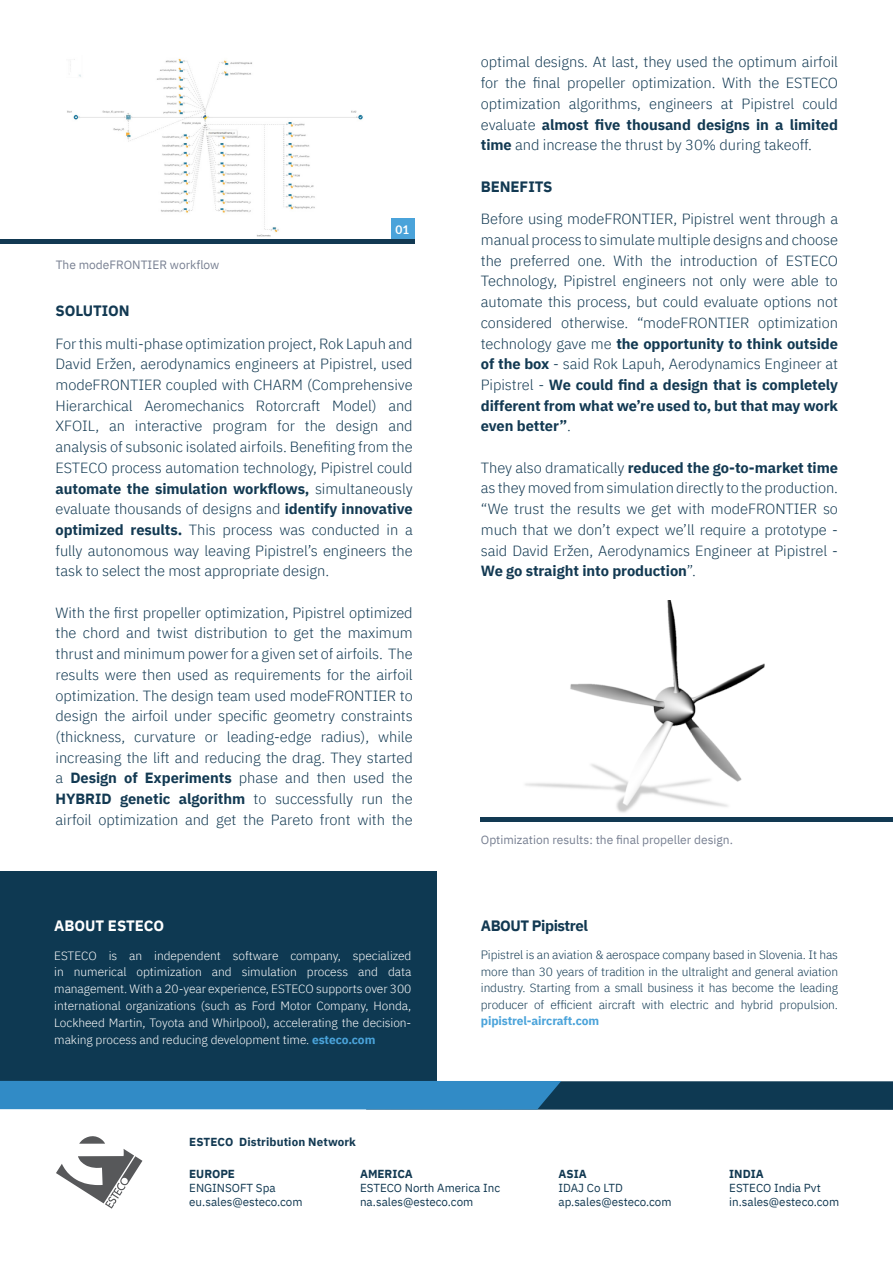
<style>
.page{position:relative;width:893px;height:1263px;background:#fff}
.page>*{position:absolute;margin:0;border:0;box-sizing:border-box;transform-origin:0 0}
.t1{font:700 15px "IBM Plex Sans";letter-spacing:-.005em;color:#123952}
.t2{font:700 15px "IBM Plex Sans";letter-spacing:-.025em;color:#123952}
.t3{font:700 15px "IBM Plex Sans";color:#fff}
.t4{font:300 14.7px/20.7px "IBM Plex Sans";letter-spacing:-.005em;color:#123952;text-align:justify}
.t5{font:300 12px/16.8px "IBM Plex Sans";letter-spacing:-.005em;color:#fff;text-align:justify}
.t6{font:300 12px/16.5px "IBM Plex Sans";letter-spacing:-.01em;color:#123952;text-align:justify}
.t7{font:12px "IBM Plex Sans";color:#788092}
.t8{font:700 12px "Lato";color:#fff}
.t9{font:11.55px "IBM Plex Sans";color:#123952}
.t10{font:700 11.55px "IBM Plex Sans";color:#123952}
.s1{font-weight:700}
.s2{font-weight:700;color:#4aa3da}
</style>
<div class="page">
<img style="left:525px;top:600px;width:240px;height:213px">
<div style="left:0;top:872px;width:436px;height:209px;background:#0e3952"></div>
<img style="left:67px;top:58px;width:296px;height:179px">
<div style="left:391px;top:219px;width:23px;height:21px;background:#4aa3da"></div>
<svg style="left:56px;top:1136px;width:86px;height:72px"></svg>
<div style="left:366px;top:1081px;width:527px;height:29px;background:#0e3952"></div>
<div style="left:0;top:1081px;width:561px;height:28px;background:#318bc6"></div>
<div style="left:0;top:239px;width:414px;height:5px;background:#123952"></div>
<div style="left:481px;top:817px;width:412px;height:5px;background:#123952"></div>
<p class="t7" style="left:56px;top:256px;width:165px">The modeFRONTIER workflow</p>
<p class="t8" style="left:396px;top:221px;width:15px">01</p>
<p class="t1" style="left:56px;top:299px;width:76px">SOLUTION</p>
<p class="t4" style="left:56px;top:332px;width:359px">For this multi-phase optimization project, Rok Lapuh and David Eržen, aerodynamics engineers at Pipistrel, used modeFRONTIER coupled with CHARM (Comprehensive Hierarchical Aeromechanics Rotorcraft Model) and XFOIL, an interactive program for the design and analysis of subsonic isolated airfoils. Benefiting from the ESTECO process automation technology, Pipistrel could <span class="s1">automate the simulation workflows,</span> simultaneously evaluate thousands of designs and <span class="s1">identify innovative optimized results.</span> This process was conducted in a fully autonomous way leaving Pipistrel’s engineers the task to select the most appropriate design.</p>
<p class="t4" style="left:56px;top:601px;width:359px">With the first propeller optimization, Pipistrel optimized the chord and twist distribution to get the maximum thrust and minimum power for a given set of airfoils. The results were then used as requirements for the airfoil optimization. The design team used modeFRONTIER to design the airfoil under specific geometry constraints (thickness, curvature or leading-edge radius), while increasing the lift and reducing the drag. They started a <span class="s1">Design of Experiments</span> phase and then used the <span class="s1">HYBRID genetic algorithm</span> to successfully run the airfoil optimization and get the Pareto front with the</p>
<p class="t3" style="left:54px;top:913px;width:111px">ABOUT ESTECO</p>
<p class="t5" style="left:54px;top:946px;width:359px">ESTECO is an independent software company, specialized in numerical optimization and simulation process and data management. With a 20-year experience, ESTECO supports over 300 international organizations (such as Ford Motor Company, Honda, Lockheed Martin, Toyota and Whirlpool), accelerating the decision&shy;making process and reducing development time. <span class="s2">esteco.com</span></p>
<p class="t10" style="left:189px;top:1133px;width:168px">ESTECO Distribution Network</p>
<p class="t4" style="left:481px;top:51px;width:359px">optimal designs. At last, they used the optimum airfoil for the final propeller optimization. With the ESTECO optimization algorithms, engineers at Pipistrel could evaluate <span class="s1">almost five thousand designs in a limited time</span> and increase the thrust by 30% during takeoff.</p>
<p class="t1" style="left:481px;top:174px;width:73px">BENEFITS</p>
<p class="t4" style="left:481px;top:208px;width:359px">Before using modeFRONTIER, Pipistrel went through a manual process to simulate multiple designs and choose the preferred one. With the introduction of ESTECO Technology, Pipistrel engineers not only were able to automate this process, but could evaluate options not considered otherwise. “modeFRONTIER optimization technology gave me <span class="s1">the opportunity to think outside of the box</span> - said Rok Lapuh, Aerodynamics Engineer at Pipistrel - <span class="s1">We could find a design that is completely different from what we’re used to, but that may work even better”</span>.</p>
<p class="t4" style="left:481px;top:456px;width:359px">They also dramatically <span class="s1">reduced the go-to-market time </span>as they moved from simulation directly to the production. “We trust the results we get with modeFRONTIER so much that we don’t expect we’ll require a prototype - said David Eržen, Aerodynamics Engineer at Pipistrel - <span class="s1">We go straight into production</span>”.</p>
<p class="t7" style="left:481px;top:830px;width:254px">Optimization results: the final propeller design.</p>
<p class="t2" style="left:481px;top:913px;width:109px">ABOUT Pipistrel</p>
<p class="t6" style="left:481px;top:946px;width:359px">Pipistrel is an aviation &amp; aerospace company based in Slovenia. It has more than 30 years of tradition in the ultralight and general aviation industry. Starting from a small business it has become the leading producer of efficient aircraft with electric and hybrid propulsion. <span class="s2">pipistrel-aircraft.com</span></p>
<p class="t10" style="left:189px;top:1165px;width:47px">EUROPE</p>
<p class="t9" style="left:189px;top:1179px;width:88px">ENGINSOFT Spa</p>
<p class="t9" style="left:189px;top:1193px;width:115px">eu.sales@esteco.com</p>
<p class="t10" style="left:360px;top:1165px;width:54px">AMERICA</p>
<p class="t9" style="left:360px;top:1179px;width:142px">ESTECO North America Inc</p>
<p class="t9" style="left:360px;top:1193px;width:115px">na.sales@esteco.com</p>
<p class="t10" style="left:558px;top:1165px;width:30px">ASIA</p>
<p class="t9" style="left:558px;top:1179px;width:66px">IDAJ Co LTD</p>
<p class="t9" style="left:558px;top:1193px;width:115px">ap.sales@esteco.com</p>
<p class="t10" style="left:729px;top:1165px;width:36px">INDIA</p>
<p class="t9" style="left:729px;top:1179px;width:93px">ESTECO India Pvt</p>
<p class="t9" style="left:729px;top:1193px;width:111px">in.sales@esteco.com</p>
</div>
